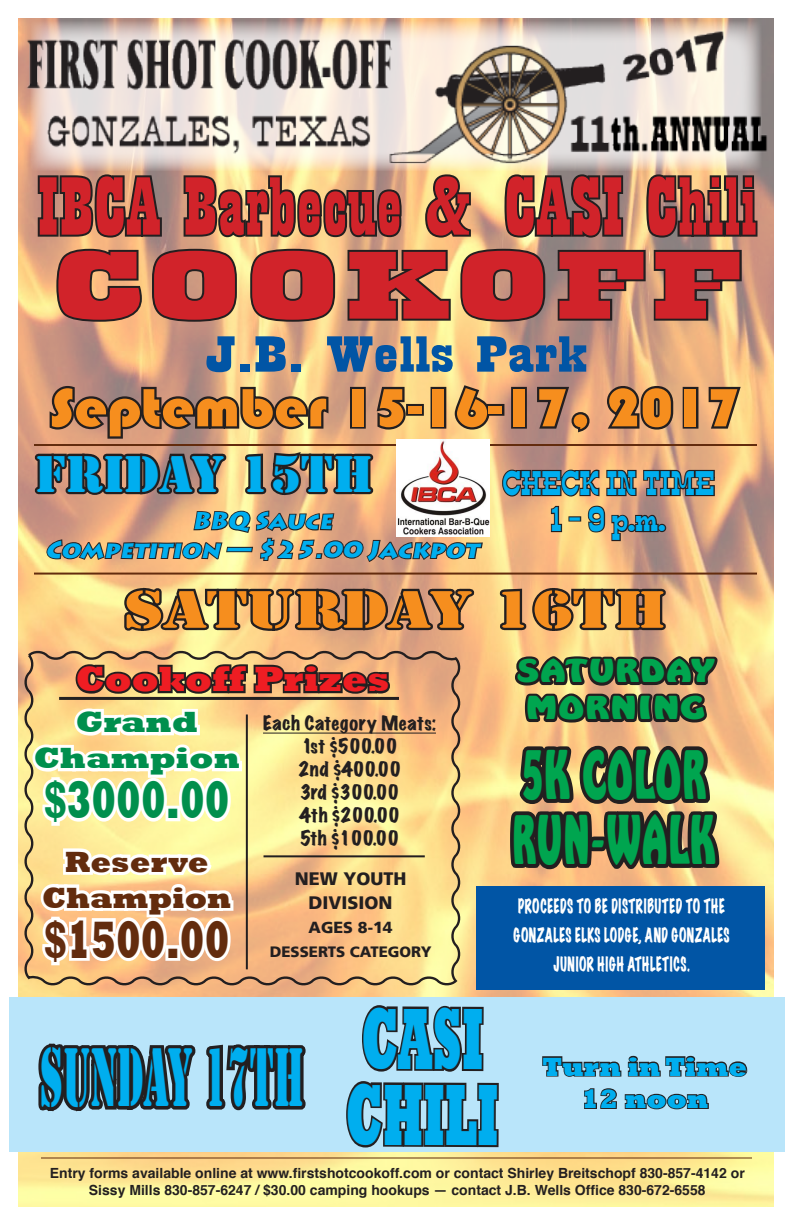
<style>
.page{position:relative;width:792px;height:1224px;background:#fff}
.page>*{position:absolute;margin:0;border:0;box-sizing:border-box;transform-origin:0 0}
.t1{font:100.2px "Playbill";letter-spacing:.01em;color:#d1232a;scale:3.12 1}
.t2{font:800 89.4px "Rockwell";letter-spacing:-.01em;color:#00aeef;scale:.52 1}
.t3{font:86px "Playbill";letter-spacing:.01em;color:#d1232a;scale:1.21 1}
.t4{font:77.2px "Stencil Std";color:#00aeef;scale:.47 1}
.t5{font:68.4px "Harlequin Extrabold FLF";letter-spacing:-.02em;color:#00a54f;scale:.58 1}
.t6{font:55.7px "Bauhaus 93";color:#f68e1e;scale:1.06 1}
.t7{font:800 54px "Rockwell";color:#008f4d;scale:.67 1}
.t8{font:800 54px "Rockwell";color:#632c0e;scale:.67 1}
.t9{font:53px "Playbill";color:#0155a5;scale:2 1}
.t10{font:49px "Stencil Std";color:#f68e1e;scale:1.28 1}
.t11{font:48px "Stencil Std";color:#00aeef}
.t12{font:800 36px "Rockwell";color:#ee1d23}
.t13{font:32.3px "Harlequin Extrabold FLF";letter-spacing:-.02em;color:#00a54f;scale:1.23 1}
.t14{font:32.3px "Harlequin Extrabold FLF";color:#00a54f;scale:1.23 1}
.t15{font:30px "Edmunds";color:#00aeef}
.t16{font:800 30px "Rockwell";color:#632c0e}
.t17{font:800 30px "Rockwell";color:#008f4d;scale:1.09 1}
.t18{font:800 27px "Rockwell";color:#00aeef}
.t19{font:italic 900 24px "Lithos Pro";color:#00aeef}
.t20{font:expanded 18px "Marker Felt";color:#231f20}
.t21{font:expanded 18px "Marker Felt";letter-spacing:.05em;color:#fff;scale:.67 1}
.t22{font:expanded 18px "Marker Felt";letter-spacing:.02em;color:#fff;scale:.67 1}
.t23{font:expanded 18px "Marker Felt";letter-spacing:.035em;color:#231f20}
.t24{font:900 18px "Frutiger LT";color:#231f20}
.t25{font:900 16px "Frutiger LT";color:#231f20}
.t26{font:900 15px "Frutiger LT";color:#231f20}
.t27{font:700 14px "Helvetica";color:#231f20}
</style>
<div class="page">
<img style="left:18px;top:18px;width:756px;height:1189px">
<hr style="left:34px;top:573px;width:723px;height:2px;background:#632c0e">
<svg style="left:36px;top:175px;width:128px;height:65px;background:#8b6b57"></svg>
<svg style="left:182px;top:175px;width:222px;height:64px;background:#997e5e"></svg>
<svg style="left:423px;top:175px;width:50px;height:65px;background:#a88b60"></svg>
<svg style="left:502px;top:175px;width:123px;height:65px;background:#786a5b"></svg>
<svg style="left:644px;top:175px;width:116px;height:65px;background:#7c6655"></svg>
<svg style="left:54px;top:247px;width:90px;height:77px;background:#c2936b"></svg>
<svg style="left:150px;top:247px;width:89px;height:77px;background:#b48d70"></svg>
<svg style="left:248px;top:247px;width:89px;height:77px;background:#c8a676"></svg>
<svg style="left:346px;top:247px;width:201px;height:77px;background:#b5956f"></svg>
<svg style="left:556px;top:248px;width:188px;height:75px;background:#997d6c"></svg>
<svg style="left:45px;top:510px;width:439px;height:53px;background:#bd936e"></svg>
<hr style="left:41px;top:1158px;width:711px;height:1px;background:#632c0e">
<svg style="left:32px;top:450px;width:197px;height:49px;background:#836454"></svg>
<svg style="left:243px;top:448px;width:133px;height:49px;background:#907457"></svg>
<div style="left:9px;top:998px;width:775px;height:154px;background:#b9e5fa"></div>
<svg style="left:38px;top:1043px;width:268px;height:69px"></svg>
<svg style="left:346px;top:1005px;width:153px;height:143px"></svg>
<svg style="left:47px;top:384px;width:284px;height:57px;background:#997a62"></svg>
<div style="left:350px;top:387px;width:16px;height:42px;border:5px solid #231f20"></div>
<svg style="left:374px;top:384px;width:34px;height:48px;background:#997a59"></svg>
<div style="left:406px;top:404px;width:18px;height:12px;border:5px solid #231f20"></div>
<div style="left:431px;top:387px;width:15px;height:42px;border:5px solid #231f20"></div>
<svg style="left:452px;top:382px;width:40px;height:50px;background:#b39565"></svg>
<div style="left:487px;top:404px;width:17px;height:12px;border:5px solid #231f20"></div>
<hr style="left:34px;top:444px;width:723px;height:2px;background:#632c0e">
<svg style="left:21px;top:648px;width:443px;height:341px;background:#ecc383"></svg>
<hr style="left:263px;top:733px;width:173px;height:1px;background:#231f20">
<svg style="left:28px;top:661px;width:365px;height:168px"></svg>
<hr style="left:59px;top:697px;width:340px;height:3px;background:#231f20">
<hr style="left:246px;top:714px;width:2px;height:255px;background:#231f20">
<svg style="left:36px;top:844px;width:200px;height:124px"></svg>
<svg style="left:122px;top:585px;width:355px;height:50px;background:#987c5b"></svg>
<svg style="left:498px;top:383px;width:246px;height:261px;background:#c09770"></svg>
<svg style="left:542px;top:1055px;width:206px;height:22px"></svg>
<svg style="left:584px;top:1088px;width:33px;height:21px"></svg>
<svg style="left:624px;top:1093px;width:85px;height:17px"></svg>
<svg style="left:505px;top:652px;width:219px;height:224px;background:#836b4f"></svg>
<div style="left:477px;top:886px;width:288px;height:104px;background:#0155a5"></div>
<img style="left:20px;top:18px;width:754px;height:157px">
<hr style="left:264px;top:855px;width:161px;height:2px;background:#231f20">
<img style="left:397px;top:439px;width:92px;height:98px">
<p class="t3" style="left:38px;top:163px;width:595px">IBCA Barbecue &amp; CASI Chili</p>
<p class="t1" style="left:51px;top:236px;width:223px">COOKOFF</p>
<p class="t9" style="left:206px;top:328px;width:192px">J.B. Wells Park</p>
<p class="t6" style="left:50px;top:376px;width:653px">September 15-16-17, 2017</p>
<p class="t11" style="left:35px;top:443px;width:340px">FRIDAY 15TH</p>
<p class="t19" style="left:192px;top:506px;width:147px">BBQ Sauce</p>
<p class="t19" style="left:46px;top:535px;width:441px">Competition — $25.00 Jackpot</p>
<p class="t15" style="left:502px;top:466px;width:214px">CHECK IN TIME</p>
<p class="t15" style="left:551px;top:502px;width:116px">1 - 9 p.m.</p>
<p class="t10" style="left:124px;top:578px;width:426px">SATURDAY 16TH</p>
<p class="t13" style="left:516px;top:652px;width:164px">SATURDAY</p>
<p class="t14" style="left:526px;top:689px;width:148px">MORNING</p>
<p class="t12" style="left:76px;top:658px;width:315px">Cookoff Prizes</p>
<p class="t17" style="left:76px;top:705px;width:114px">Grand</p>
<p class="t17" style="left:34px;top:741px;width:191px">Champion</p>
<p class="t7" style="left:44px;top:769px;width:278px">$3000.00</p>
<p class="t23" style="left:263px;top:709px;width:174px">Each Category Meats:</p>
<p class="t20" style="left:302px;top:732px;width:97px">1st $500.00</p>
<p class="t20" style="left:298px;top:755px;width:105px">2nd $400.00</p>
<p class="t20" style="left:300px;top:778px;width:101px">3rd $300.00</p>
<p class="t20" style="left:299px;top:801px;width:102px">4th $200.00</p>
<p class="t20" style="left:300px;top:824px;width:101px">5th $100.00</p>
<p class="t5" style="left:522px;top:735px;width:322px">5K COLOR</p>
<p class="t5" style="left:512px;top:800px;width:355px">RUN-WALK</p>
<p class="t21" style="left:518px;top:892px;width:310px">PROCEEDS TO BE DISTRIBUTED TO THE</p>
<p class="t22" style="left:513px;top:921px;width:324px">GONZALES ELKS LODGE, AND GONZALES</p>
<p class="t21" style="left:553px;top:950px;width:205px">JUNIOR HIGH ATHLETICS.</p>
<p class="t16" style="left:65px;top:844px;width:146px">Reserve</p>
<p class="t16" style="left:42px;top:880px;width:191px">Champion</p>
<p class="t8" style="left:44px;top:908px;width:278px">$1500.00</p>
<p class="t24" style="left:295px;top:868px;width:113px">NEW YOUTH</p>
<p class="t24" style="left:309px;top:892px;width:86px">DIVISION</p>
<p class="t25" style="left:309px;top:917px;width:86px">AGES 8-14</p>
<p class="t26" style="left:270px;top:942px;width:163px">DESSERTS CATEGORY</p>
<p class="t4" style="left:40px;top:1028px;width:563px">SUNDAY 17TH</p>
<p class="t2" style="left:361px;top:987px;width:237px">CASI</p>
<p class="t2" style="left:345px;top:1063px;width:297px">CHILI</p>
<p class="t18" style="left:542px;top:1051px;width:207px">Turn in Time</p>
<p class="t18" style="left:581px;top:1083px;width:129px">12 noon</p>
<p class="t27" style="left:50px;top:1162px;width:697px">Entry forms available online at www.firstshotcookoff.com or contact Shirley Breitschopf 830-857-4142 or</p>
<p class="t27" style="left:89px;top:1179px;width:618px">Sissy Mills 830-857-6247 / $30.00 camping hookups — contact J.B. Wells Office 830-672-6558</p>
</div>
